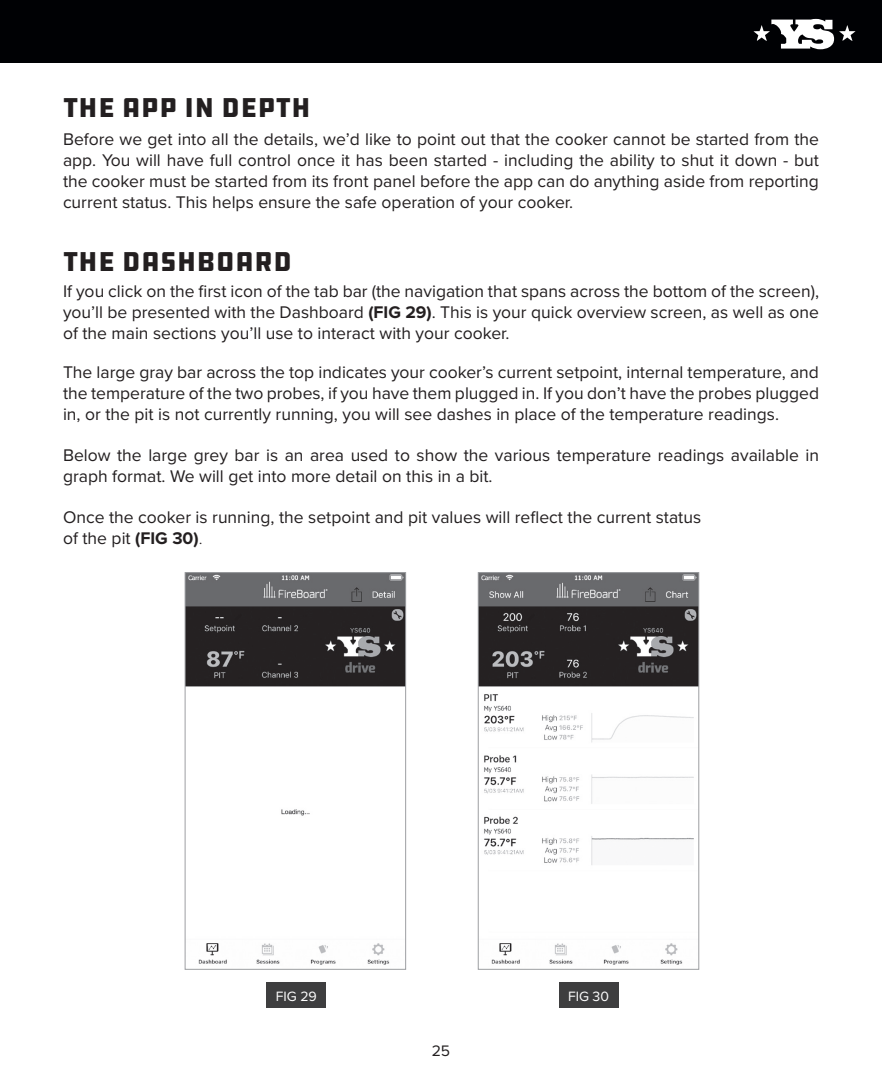
<style>
.page{position:relative;width:882px;height:1071px;background:#fff}
.page>*{position:absolute;margin:0;border:0;box-sizing:border-box;transform-origin:0 0}
.t1{font:28px "DDC Hardware";color:#231f20}
.t2{font:17.5px/21px "Proxima Nova";color:#231f20;text-align:justify}
.t3{font:15.75px "Proxima Nova";color:#231f20}
.t4{font:14px "Proxima Nova";color:#fff}
.s1{font-weight:700}
.s2{font-weight:300}
</style>
<div class="page">
<div style="left:0;top:0;width:882px;height:63px;background:#000104"></div>
<img style="left:187px;top:574px;width:217px;height:391px">
<div style="left:185px;top:572px;width:221px;height:398px;border:1px solid #9d9fa2"></div>
<img style="left:480px;top:574px;width:217px;height:391px">
<div style="left:478px;top:572px;width:221px;height:398px;border:1px solid #9d9fa2"></div>
<div style="left:267px;top:982px;width:59px;height:26px;background:#3e3e3f"></div>
<div style="left:559px;top:982px;width:59px;height:26px;background:#3e3e3f"></div>
<svg style="left:753px;top:19px;width:103px;height:30px"></svg>
<h1 class="t1" style="left:63px;top:90px;width:249px">THE APP IN DEPTH</h1>
<p class="t2" style="left:63px;top:128px;width:758px">Before we get into all the details, we’d like to point out that the cooker cannot be started from the app. You will have full control once it has been started - including the ability to shut it down - but the cooker must be started from its front panel before the app can do anything aside from reporting current status. This helps ensure the safe operation of your cooker.</p>
<h1 class="t1" style="left:63px;top:244px;width:231px">THE DASHBOARD</h1>
<p class="t2" style="left:63px;top:280px;width:758px">If you click on the first icon of the tab bar (the navigation that spans across the bottom of the screen), you’ll be presented with the Dashboard <span class="s1">(FIG 29)</span>. This is your quick overview screen, as well as one of the main sections you’ll use to interact with your cooker.</p>
<p class="t2" style="left:63px;top:361px;width:758px">The large gray bar across the top indicates your cooker’s current setpoint, internal temperature, and the temperature of the two probes, if you have them plugged in. If you don’t have the probes plugged in, or the pit is not currently running, you will see dashes in place of the temperature readings.</p>
<p class="t2" style="left:63px;top:444px;width:758px">Below the large grey bar is an area used to show the various temperature readings available in graph format. We will get into more detail on this in a bit.</p>
<p class="t2" style="left:63px;top:506px;width:640px">Once the cooker is running, the setpoint and pit values will reflect the current status of the pit <span class="s1">(FIG 30)</span><span class="s2">.</span></p>
<p class="t4" style="left:276px;top:986px;width:43px">FIG 29</p>
<p class="t4" style="left:568px;top:986px;width:43px">FIG 30</p>
<p class="t3" style="left:432px;top:1039px;width:20px">25</p>
</div>
